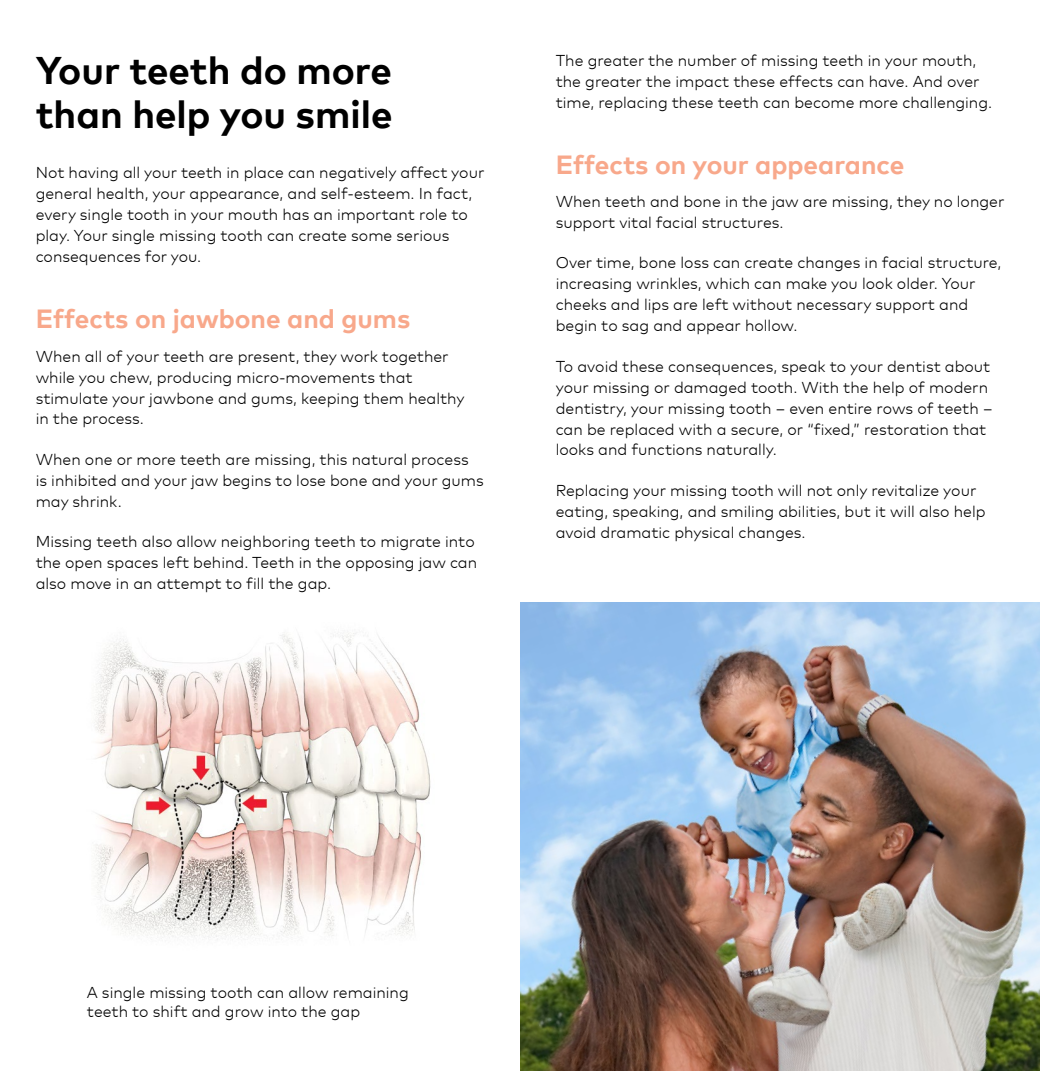
<style>
.page{position:relative;width:1040px;height:1071px;background:#fff}
.page>*{position:absolute;margin:0;border:0;box-sizing:border-box;transform-origin:0 0}
.t1{font:700 38.5px/43.8px "Mark Pro";color:#000}
.t2{font:700 26.25px "Mark Pro";color:#f8a88b}
.t3{font:300 15.75px/21px "Mark Pro";color:#000}
</style>
<div class="page">
<img style="left:94px;top:633px;width:337px;height:307px">
<img style="left:520px;top:603px;width:520px;height:468px">
<h1 class="t1" style="left:36px;top:45px;width:358px">Your teeth do more than help you smile</h1>
<p class="t3" style="left:36px;top:161px;width:450px">Not having all your teeth in place can negatively affect your general health, your appearance, and self-esteem. In fact, every single tooth in your mouth has an important role to play. Your single missing tooth can create some serious consequences for you.</p>
<h2 class="t2" style="left:36px;top:299px;width:376px">Effects on jawbone and gums</h2>
<p class="t3" style="left:36px;top:344px;width:430px">When all of your teeth are present, they work together while you chew, producing micro-movements that stimulate your jawbone and gums, keeping them healthy in the process.</p>
<p class="t3" style="left:36px;top:447px;width:449px">When one or more teeth are missing, this natural process is inhibited and your jaw begins to lose bone and your gums may shrink.</p>
<p class="t3" style="left:36px;top:530px;width:443px">Missing teeth also allow neighboring teeth to migrate into the open spaces left behind. Teeth in the opposing jaw can also move in an attempt to fill the gap.</p>
<p class="t3" style="left:555px;top:49px;width:438px">The greater the number of missing teeth in your mouth, the greater the impact these effects can have. And over time, replacing these teeth can become more challenging.</p>
<h2 class="t2" style="left:555px;top:144px;width:350px">Effects on your appearance</h2>
<p class="t3" style="left:555px;top:190px;width:450px">When teeth and bone in the jaw are missing, they no longer support vital facial structures.</p>
<p class="t3" style="left:555px;top:251px;width:447px">Over time, bone loss can create changes in facial structure, increasing wrinkles, which can make you look older. Your cheeks and lips are left without necessary support and begin to sag and appear hollow.</p>
<p class="t3" style="left:555px;top:354px;width:438px">To avoid these consequences, speak to your dentist about your missing or damaged tooth. With the help of modern dentistry, your missing tooth – even entire rows of teeth – can be replaced with a secure, or “fixed,” restoration that looks and functions naturally.</p>
<p class="t3" style="left:555px;top:478px;width:431px">Replacing your missing tooth will not only revitalize your eating, speaking, and smiling abilities, but it will also help avoid dramatic physical changes.</p>
<p class="t3" style="left:87px;top:982px;width:323px;line-height:19.2px">A single missing tooth can allow remaining teeth to shift and grow into the gap</p>
</div>
